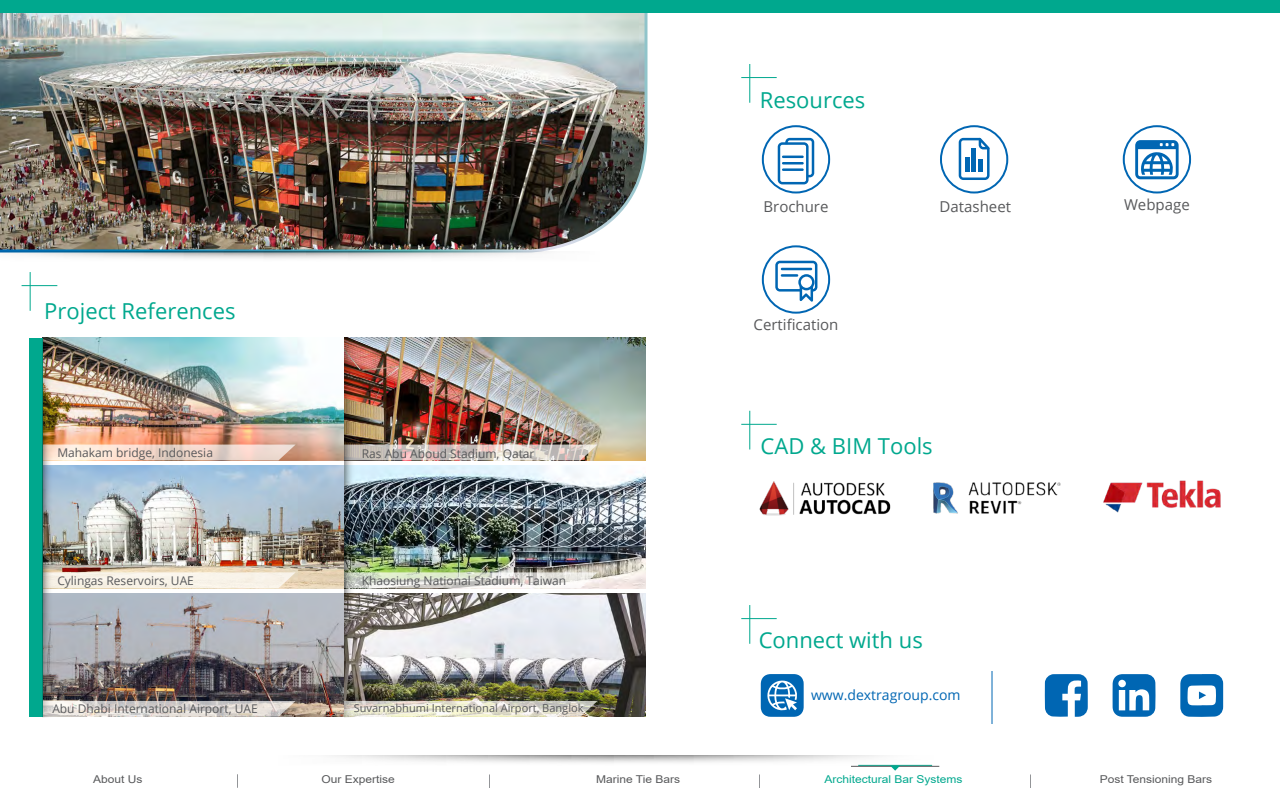
<style>
.page{position:relative;width:1280px;height:800px;background:#fff}
.page>*{position:absolute;margin:0;border:0;box-sizing:border-box;transform-origin:0 0}
.t1{font:22px "Open Sans";color:#00a88e}
.t2{font:15px "Open Sans";color:#58595b}
.t3{font:14px "Open Sans";color:#0066b3}
.t4{font:12px "Open Sans";color:#58595b}
.t5{font:11px "Open Sans";color:#58595b}
.t6{font:10.8px "Arial";color:#58595b;scale:1.11 1}
.t7{font:10.8px "Arial";color:#00a88e;scale:1.11 1}
</style>
<div class="page">
<img style="left:55px;top:465px;width:591px;height:123px">
<img style="left:42px;top:337px;width:604px;height:123px">
<img style="left:55px;top:594px;width:591px;height:123px">
<svg style="left:778px;top:138px;width:36px;height:46px"></svg>
<hr style="left:782px;top:156px;width:22px;height:2px;background:#0066b3">
<hr style="left:782px;top:162px;width:22px;height:3px;background:#0066b3">
<hr style="left:782px;top:168px;width:22px;height:3px;background:#0066b3">
<div style="left:762px;top:125px;width:68px;height:69px;border:2px solid #0066b3;border-radius:50%"></div>
<svg style="left:959px;top:138px;width:31px;height:42px"></svg>
<div style="left:978px;top:159px;width:5px;height:13px;background:#0066b3"></div>
<div style="left:965px;top:157px;width:5px;height:15px;background:#0066b3"></div>
<hr style="left:972px;top:149px;width:4px;height:23px;background:#0066b3">
<div style="left:940px;top:125px;width:68px;height:69px;border:2px solid #0066b3;border-radius:50%"></div>
<svg style="left:55px;top:445px;width:241px;height:15px;background:#f0d8cb"></svg>
<svg style="left:55px;top:572px;width:241px;height:16px;background:#f7f0e4"></svg>
<svg style="left:55px;top:701px;width:241px;height:16px;background:#d7d2cd"></svg>
<svg style="left:357px;top:445px;width:241px;height:15px;background:#d3c7c1"></svg>
<svg style="left:357px;top:572px;width:241px;height:16px"></svg>
<svg style="left:357px;top:701px;width:241px;height:16px;background:#dfdcca"></svg>
<hr style="left:750px;top:64px;width:1px;height:39px;background:#00a88e">
<hr style="left:741px;top:77px;width:36px;height:1px;background:#00a88e">
<hr style="left:750px;top:605px;width:1px;height:39px;background:#00a88e">
<hr style="left:741px;top:618px;width:36px;height:1px;background:#00a88e">
<svg style="left:1045px;top:674px;width:43px;height:43px"></svg>
<svg style="left:1113px;top:674px;width:43px;height:43px"></svg>
<svg style="left:1180px;top:674px;width:43px;height:43px"></svg>
<svg style="left:761px;top:674px;width:43px;height:43px"></svg>
<hr style="left:750px;top:411px;width:1px;height:39px;background:#00a88e">
<hr style="left:741px;top:424px;width:36px;height:1px;background:#00a88e">
<img style="left:1103px;top:480px;width:118px;height:33px">
<hr style="left:30px;top:272px;width:1px;height:39px;background:#00a88e">
<hr style="left:22px;top:285px;width:35px;height:1px;background:#00a88e">
<img style="left:0;top:12px;width:649px;height:239px">
<div style="left:29px;top:338px;width:13px;height:379px;background:#00a88e"></div>
<img style="left:933px;top:482px;width:128px;height:32px">
<img style="left:759px;top:481px;width:132px;height:35px">
<hr style="left:992px;top:671px;width:1px;height:53px;background:#0066b3">
<img style="left:42px;top:338px;width:13px;height:379px">
<img style="left:344px;top:338px;width:13px;height:379px">
<img style="left:0;top:251px;width:547px;height:8px">
<div style="left:0;top:0;width:1280px;height:12px;background:#00a88e"></div>
<div style="left:1123px;top:125px;width:68px;height:69px;border:2px solid #0066b3;border-radius:50%"></div>
<svg style="left:1135px;top:140px;width:44px;height:39px"></svg>
<svg style="left:775px;top:261px;width:42px;height:41px"></svg>
<div style="left:762px;top:245px;width:68px;height:69px;border:2px solid #0066b3;border-radius:50%"></div>
<svg style="left:237px;top:774px;width:1px;height:14px"></svg>
<svg style="left:1030px;top:775px;width:1px;height:13px"></svg>
<svg style="left:489px;top:775px;width:1px;height:13px"></svg>
<svg style="left:759px;top:775px;width:1px;height:13px"></svg>
<hr style="left:858px;top:765px;width:74px;height:1px;background:#00a88e">
<hr style="left:851px;top:766px;width:88px;height:1px;background:#58595b">
<svg style="left:890px;top:766px;width:10px;height:5px"></svg>
<h1 class="t1" style="left:44px;top:296px;width:193px">Project References</h1>
<p class="t4" style="left:57px;top:444px;width:157px">Mahakam bridge, Indonesia</p>
<p class="t4" style="left:362px;top:445px;width:174px">Ras Abu Aboud Stadium, Qatar</p>
<p class="t4" style="left:57px;top:572px;width:138px">Cylingas Reservoirs, UAE</p>
<p class="t4" style="left:362px;top:572px;width:206px">Khaosiung National Stadium, Taiwan</p>
<p class="t4" style="left:52px;top:701px;width:207px">Abu Dhabi International Airport, UAE</p>
<p class="t5" style="left:354px;top:701px;width:231px">Suvarnabhumi International Airport, Banglok</p>
<h1 class="t1" style="left:760px;top:85px;width:107px">Resources</h1>
<p class="t2" style="left:763px;top:196px;width:66px">Brochure</p>
<p class="t2" style="left:940px;top:196px;width:73px">Datasheet</p>
<p class="t2" style="left:754px;top:314px;width:86px">Certification</p>
<h1 class="t1" style="left:761px;top:431px;width:174px">CAD &amp; BIM Tools</h1>
<h1 class="t1" style="left:759px;top:625px;width:166px">Connect with us</h1>
<p class="t3" style="left:811px;top:685px;width:151px">www.dextragroup.com</p>
<p class="t2" style="left:1124px;top:194px;width:67px">Webpage</p>
<p class="t6" style="left:93px;top:772px;width:46px">About Us</p>
<p class="t6" style="left:322px;top:772px;width:68px">Our Expertise</p>
<p class="t6" style="left:596px;top:772px;width:77px">Marine Tie Bars</p>
<p class="t7" style="left:824px;top:772px;width:126px">Architectural Bar Systems</p>
<p class="t6" style="left:1100px;top:772px;width:103px">Post Tensioning Bars</p>
</div>
